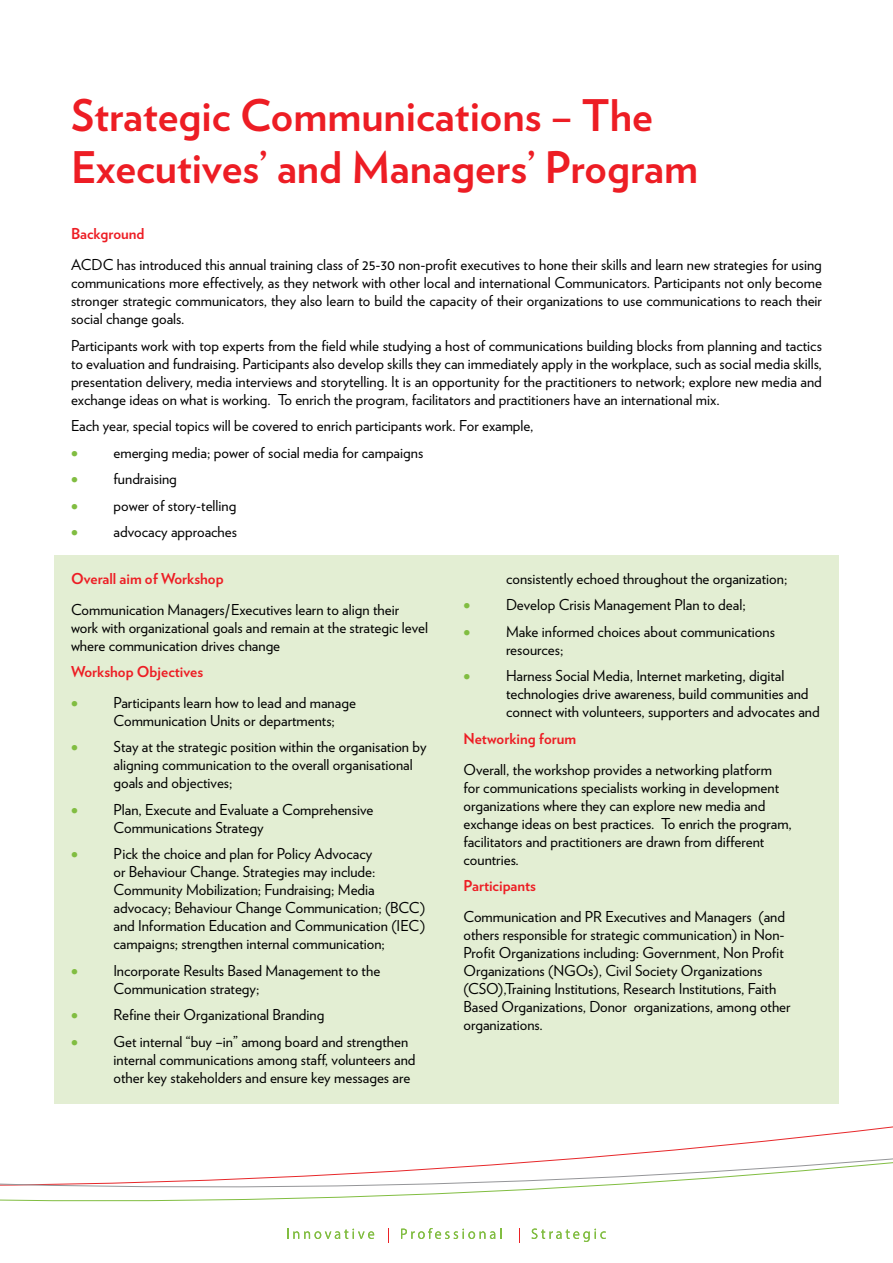
<style>
.page{position:relative;width:893px;height:1263px;background:#fff}
.page>*{position:absolute;margin:0;border:0;box-sizing:border-box;transform-origin:0 0}
.t1{font:700 43.5px/52.2px "Verlag";color:#ed1d24}
.t2{font:15px/18px "Verlag";color:#000}
.t3{font:700 15px "Verlag";color:#ed1d24}
.s1{color:#81bd41}
</style>
<div class="page">
<svg style="left:0;top:1126px;width:893px;height:117px"></svg>
<svg style="left:287px;top:1229px;width:87px;height:10px"></svg>
<svg style="left:388px;top:1227px;width:1px;height:15px"></svg>
<svg style="left:401px;top:1228px;width:100px;height:11px"></svg>
<svg style="left:519px;top:1227px;width:1px;height:15px"></svg>
<svg style="left:532px;top:1228px;width:74px;height:14px"></svg>
<div style="left:54px;top:555px;width:785px;height:549px;background:#e3eed3"></div>
<h1 class="t1" style="left:71px;top:87px;width:628px">Strategic Communications – The<br>Executives’ and Managers’ Program</h1>
<p class="t3" style="left:71px;top:222px;width:75px">Background</p>
<p class="t2" style="left:71px;top:255px;width:752px;text-align:justify">ACDC has introduced this annual training class of 25-30 non-profit executives to hone their skills and learn new strategies for using communications more effectively, as they network with other local and international Communicators. Participants not only become stronger strategic communicators, they also learn to build the capacity of their organizations to use communications to reach their social change goals.</p>
<p class="t2" style="left:71px;top:335px;width:752px;text-align:justify">Participants work with top experts from the field while studying a host of communications building blocks from planning and tactics to evaluation and fundraising. Participants also develop skills they can immediately apply in the workplace, such as social media skills, presentation delivery, media interviews and storytelling. It is an opportunity for the practitioners to network; explore new media and exchange ideas on what is working. To enrich the program, facilitators and practitioners have an international mix.</p>
<p class="t2" style="left:71px;top:416px;width:464px">Each year, special topics will be covered to enrich participants work. For example,</p>
<p class="t2" style="left:71px;top:442px;width:354px"><span class="s1">•</span> emerging media; power of social media for campaigns</p>
<p class="t2" style="left:71px;top:469px;width:107px"><span class="s1">•</span> fundraising</p>
<p class="t2" style="left:71px;top:495px;width:167px"><span class="s1">•</span> power of story-telling</p>
<p class="t2" style="left:71px;top:522px;width:168px"><span class="s1">•</span> advocacy approaches</p>
<p class="t3" style="left:71px;top:567px;width:154px">Overall aim of Workshop</p>
<p class="t2" style="left:71px;top:599px;width:359px">Communication Managers/Executives learn to align their work with organizational goals and remain at the strategic level where communication drives change</p>
<p class="t3" style="left:71px;top:660px;width:134px">Workshop Objectives</p>
<p class="t2" style="left:114px;top:693px;width:244px;text-indent:-43px"><span class="s1">•</span> Participants learn how to lead and manage<br>Communication Units or departments;</p>
<p class="t2" style="left:114px;top:737px;width:315px;text-indent:-43px"><span class="s1">•</span> Stay at the strategic position within the organisation by aligning communication to the overall organisational goals and objectives;</p>
<p class="t2" style="left:114px;top:800px;width:261px;text-indent:-43px"><span class="s1">•</span> Plan, Execute and Evaluate a Comprehensive<br>Communications Strategy</p>
<p class="t2" style="left:114px;top:844px;width:313px;text-indent:-43px"><span class="s1">•</span> Pick the choice and plan for Policy Advocacy<br>or Behaviour Change. Strategies may include:<br>Community Mobilization; Fundraising; Media advocacy; Behaviour Change Communication; (BCC) and Information Education and Communication (IEC) campaigns; strengthen internal communication;</p>
<p class="t2" style="left:114px;top:961px;width:268px;text-indent:-43px"><span class="s1">•</span> Incorporate Results Based Management to the<br>Communication strategy;</p>
<p class="t2" style="left:71px;top:1005px;width:255px"><span class="s1">•</span> Refine their Organizational Branding</p>
<p class="t2" style="left:114px;top:1032px;width:304px;text-indent:-43px"><span class="s1">•</span> Get internal “buy –in” among board and strengthen internal communications among staff, volunteers and other key stakeholders and ensure key messages are</p>
<p class="t2" style="left:506px;top:569px;width:283px">consistently echoed throughout the organization;</p>
<p class="t2" style="left:463px;top:595px;width:284px"><span class="s1">•</span> Develop Crisis Management Plan to deal;</p>
<p class="t2" style="left:506px;top:622px;width:270px;text-indent:-43px"><span class="s1">•</span> Make informed choices about communications resources;</p>
<p class="t2" style="left:506px;top:666px;width:315px;text-indent:-43px"><span class="s1">•</span> Harness Social Media, Internet marketing, digital technologies drive awareness, build communities and connect with volunteers, supporters and advocates and</p>
<p class="t3" style="left:463px;top:727px;width:114px">Networking forum</p>
<p class="t2" style="left:463px;top:759px;width:330px">Overall, the workshop provides a networking platform for communications specialists working in development organizations where they can explore new media and exchange ideas on best practices. To enrich the program, facilitators and practitioners are drawn from different countries.</p>
<p class="t3" style="left:463px;top:874px;width:74px">Participants</p>
<p class="t2" style="left:463px;top:907px;width:329px">Communication and PR Executives and Managers (and others responsible for strategic communication) in Non-Profit Organizations including: Government, Non Profit Organizations (NGOs), Civil Society Organizations (CSO),Training Institutions, Research Institutions, Faith Based Organizations, Donor organizations, among other organizations.</p>
</div>
